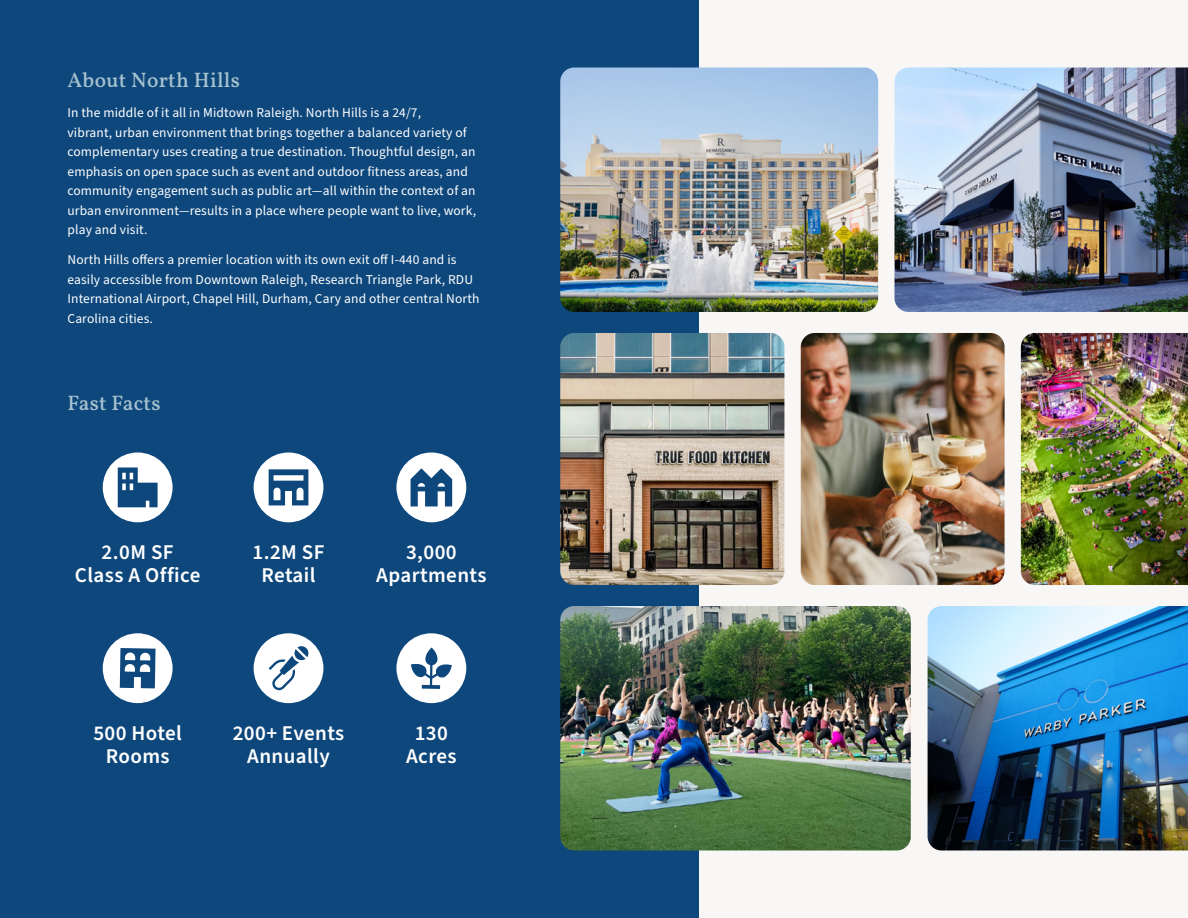
<style>
.page{position:relative;width:1188px;height:918px;background:#f8f7f5}
.page>*{position:absolute;margin:0;border:0;box-sizing:border-box;transform-origin:0 0}
.t1{font:600 21px/23.4px "Source Sans Pro";letter-spacing:.02em;color:#fff;text-align:center}
.t2{font:500 21px "Vollkorn";letter-spacing:.015em;color:#a7c2cf}
.t3{font:13.5px/19.5px "Source Sans Pro";letter-spacing:.01em;color:#fff}
</style>
<div class="page">
<div style="left:0;top:0;width:698px;height:918px;background:#0d477c"></div>
<div style="left:103px;top:452px;width:70px;height:70px;background:#fff;border-radius:50%"></div>
<svg style="left:118px;top:468px;width:40px;height:39px"></svg>
<div style="left:103px;top:633px;width:70px;height:70px;background:#fff;border-radius:50%"></div>
<svg style="left:120px;top:648px;width:36px;height:40px"></svg>
<div style="left:254px;top:452px;width:69px;height:70px;background:#fff;border-radius:50%"></div>
<svg style="left:269px;top:469px;width:39px;height:36px"></svg>
<div style="left:254px;top:633px;width:69px;height:70px;background:#fff;border-radius:50%"></div>
<svg style="left:269px;top:646px;width:40px;height:44px"></svg>
<div style="left:396px;top:452px;width:70px;height:70px;background:#fff;border-radius:50%"></div>
<svg style="left:411px;top:468px;width:41px;height:38px"></svg>
<div style="left:396px;top:633px;width:70px;height:70px;background:#fff;border-radius:50%"></div>
<svg style="left:411px;top:647px;width:41px;height:42px"></svg>
<img style="left:560px;top:68px;width:318px;height:244px">
<img style="left:560px;top:606px;width:351px;height:244px">
<img style="left:560px;top:333px;width:224px;height:252px">
<img style="left:801px;top:333px;width:204px;height:252px">
<img style="left:1021px;top:333px;width:167px;height:252px">
<img style="left:895px;top:68px;width:293px;height:244px">
<img style="left:928px;top:606px;width:260px;height:244px">
<p class="t2" style="left:68px;top:65px;width:174px">About North Hills</p>
<p class="t3" style="left:68px;top:104px;width:410px">In the middle of it all in Midtown Raleigh. North Hills is a 24/7,<br>vibrant, urban environment that brings together a balanced variety of complementary uses creating a true destination. Thoughtful design, an emphasis on open space such as event and outdoor fitness areas, and community engagement such as public art—all within the context of an urban environment—results in a place where people want to live, work, play and visit.</p>
<p class="t3" style="left:68px;top:251px;width:414px">North Hills offers a premier location with its own exit off I-440 and is easily accessible from Downtown Raleigh, Research Triangle Park, RDU International Airport, Chapel Hill, Durham, Cary and other central North Carolina cities.</p>
<p class="t2" style="left:68px;top:388px;width:95px">Fast Facts</p>
<p class="t1" style="left:102px;top:541px;width:74px">2.0M SF</p>
<p class="t1" style="left:75px;top:564px;width:127px">Class A Office</p>
<p class="t1" style="left:253px;top:541px;width:74px">1.2M SF<br>Retail</p>
<p class="t1" style="left:376px;top:541px;width:112px">3,000<br>Apartments</p>
<p class="t1" style="left:93px;top:722px;width:90px">500 Hotel<br>Rooms</p>
<p class="t1" style="left:233px;top:722px;width:113px">200+ Events<br>Annually</p>
<p class="t1" style="left:406px;top:722px;width:52px">130<br>Acres</p>
</div>
